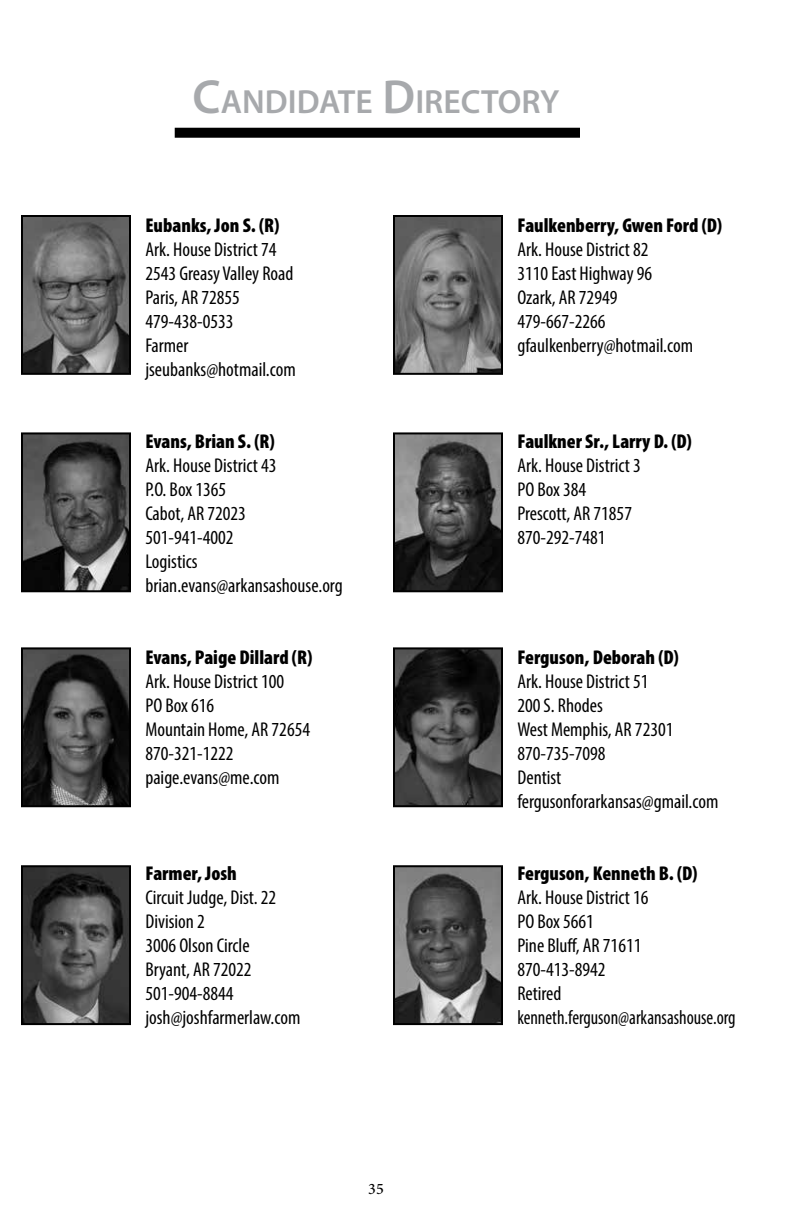
<style>
.page{position:relative;width:792px;height:1224px;background:#fff}
.page>*{position:absolute;margin:0;border:0;box-sizing:border-box;transform-origin:0 0}
.t1{font:600 33.6px "Myriad Pro";color:#a7a9ac}
.t2{font:condensed 20px/24px "Myriad Pro";color:#000}
.t3{font:900 condensed 20px "Myriad Pro";color:#000}
.t4{font:500 16px "Minion Pro";color:#000}
.s1{font-size:48px}
</style>
<div class="page">
<div style="left:175px;top:128px;width:405px;height:10px;background:#000"></div>
<img style="left:396px;top:435px;width:104px;height:154px">
<div style="left:393px;top:432px;width:110px;height:160px;border:2px solid #000"></div>
<img style="left:396px;top:650px;width:104px;height:154px">
<div style="left:393px;top:647px;width:110px;height:160px;border:2px solid #000"></div>
<img style="left:396px;top:868px;width:104px;height:154px">
<div style="left:393px;top:865px;width:110px;height:160px;border:2px solid #000"></div>
<img style="left:24px;top:218px;width:104px;height:154px">
<div style="left:21px;top:215px;width:110px;height:160px;border:2px solid #000"></div>
<img style="left:24px;top:435px;width:104px;height:154px">
<div style="left:21px;top:432px;width:110px;height:160px;border:2px solid #000"></div>
<img style="left:24px;top:650px;width:104px;height:154px">
<div style="left:21px;top:647px;width:110px;height:160px;border:2px solid #000"></div>
<img style="left:24px;top:868px;width:104px;height:154px">
<div style="left:21px;top:865px;width:110px;height:160px;border:2px solid #000"></div>
<img style="left:396px;top:218px;width:104px;height:154px">
<div style="left:393px;top:215px;width:110px;height:160px;border:2px solid #000"></div>
<h1 class="t1" style="left:193px;top:80px;width:368px"><span class="s1">C</span>ANDIDATE <span class="s1">D</span>IRECTORY</h1>
<p class="t3" style="left:145px;top:214px;width:135px">Eubanks, Jon S. (R)</p>
<p class="t2" style="left:145px;top:237px;width:152px">Ark. House District 74<br>2543 Greasy Valley Road<br>Paris, AR 72855<br>479-438-0533<br>Farmer jseubanks@hotmail.com</p>
<p class="t3" style="left:145px;top:430px;width:131px">Evans, Brian S. (R)</p>
<p class="t2" style="left:145px;top:453px;width:199px">Ark. House District 43<br>P.O. Box 1365<br>Cabot, AR 72023<br>501-941-4002<br>Logistics brian.evans@arkansashouse.org</p>
<p class="t3" style="left:145px;top:646px;width:168px">Evans, Paige Dillard (R)</p>
<p class="t2" style="left:145px;top:669px;width:166px">Ark. House District 100<br>PO Box 616<br>Mountain Home, AR 72654<br>870-321-1222 paige.evans@me.com</p>
<p class="t3" style="left:145px;top:862px;width:93px">Farmer, Josh</p>
<p class="t2" style="left:145px;top:885px;width:157px">Circuit Judge, Dist. 22<br>Division 2<br>3006 Olson Circle<br>Bryant, AR 72022<br>501-904-8844 josh@joshfarmerlaw.com</p>
<p class="t4" style="left:368px;top:1178px;width:17px">35</p>
<p class="t3" style="left:517px;top:214px;width:206px">Faulkenberry, Gwen Ford (D)</p>
<p class="t2" style="left:517px;top:237px;width:177px">Ark. House District 82<br>3110 East Highway 96<br>Ozark, AR 72949<br>479-667-2266 gfaulkenberry@hotmail.com</p>
<p class="t3" style="left:517px;top:430px;width:176px">Faulkner Sr., Larry D. (D)</p>
<p class="t2" style="left:517px;top:453px;width:125px">Ark. House District 3<br>PO Box 384<br>Prescott, AR 71857<br>870-292-7481</p>
<p class="t3" style="left:517px;top:646px;width:163px">Ferguson, Deborah (D)</p>
<p class="t2" style="left:517px;top:669px;width:203px">Ark. House District 51<br>200 S. Rhodes<br>West Memphis, AR 72301<br>870-735-7098<br>Dentist fergusonforarkansas@gmail.com</p>
<p class="t3" style="left:517px;top:862px;width:181px">Ferguson, Kenneth B. (D)</p>
<p class="t2" style="left:517px;top:885px;width:220px">Ark. House District 16<br>PO Box 5661<br>Pine Bluff, AR 71611<br>870-413-8942<br>Retired kenneth.ferguson@arkansashouse.org</p>
</div>
